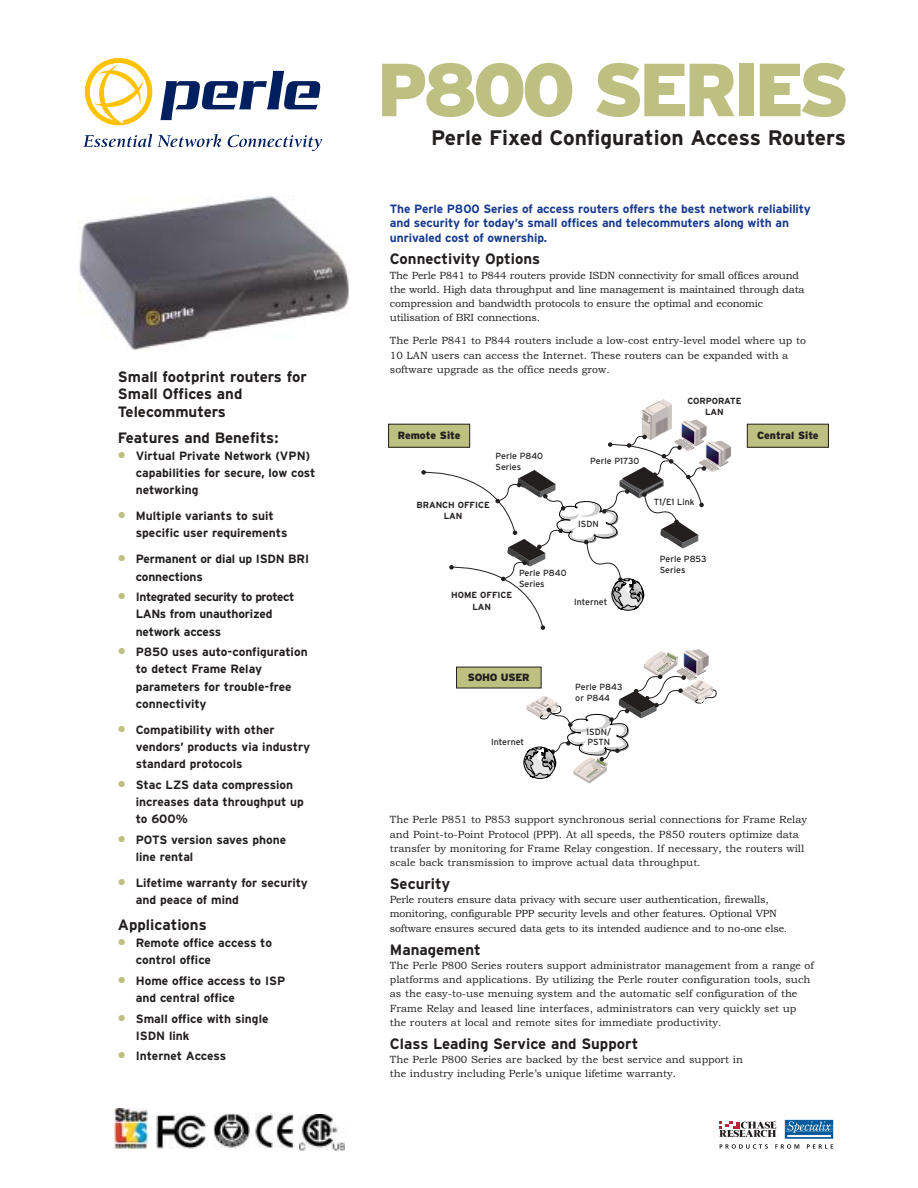
<style>
.page{position:relative;width:918px;height:1188px;background:#fff}
.page>*{position:absolute;margin:0;border:0;box-sizing:border-box;transform-origin:0 0}
.t1{font:900 75px "Interstate";letter-spacing:-.065em;color:#bdc080}
.t2{font:700 21px "Interstate";color:#231f1f}
.t3{font:700 15px/17.2px "Interstate";color:#231f1f}
.t4{font:700 12px/17.2px "Interstate";color:#231f1f}
.t5{font:700 12px/14.2px "Interstate";letter-spacing:-.005em;color:#173b8d}
.t6{font:700 12px/17.2px "Interstate";letter-spacing:-.035em;color:#231f1f}
.t7{font:10.5px/14.2px "Bookman Old Style";color:#231f1f}
.t8{font:10.5px/14.2px "Bookman Old Style";letter-spacing:-.02em;color:#231f1f}
.t9{font:900 10.5px "Interstate";color:#231f1f}
.t10{font:900 10.5px "Interstate";letter-spacing:-.02em;color:#231f1f}
.t11{font:8.85px/10.6px "Interstate";color:#231f1f}
.t12{font:700 8.85px/11.2px "Interstate";color:#231f1f;text-align:center}
.s1{font-weight:900;font-size:13.5px;color:#bdc080}
</style>
<div class="page">
<img style="left:78px;top:195px;width:271px;height:156px">
<img style="left:155px;top:1113px;width:52px;height:36px">
<img style="left:255px;top:1113px;width:38px;height:35px">
<img style="left:300px;top:1115px;width:45px;height:36px">
<img style="left:213px;top:1114px;width:36px;height:34px">
<img style="left:115px;top:1108px;width:33px;height:41px">
<svg style="left:161px;top:71px;width:160px;height:49px"></svg>
<svg style="left:85px;top:58px;width:67px;height:67px"></svg>
<svg style="left:83px;top:134px;width:138px;height:13px"></svg>
<svg style="left:227px;top:135px;width:95px;height:16px"></svg>
<svg style="left:719px;top:1120px;width:114px;height:29px"></svg>
<svg style="left:523px;top:649px;width:194px;height:135px"></svg>
<svg style="left:421px;top:399px;width:310px;height:231px"></svg>
<div style="left:457px;top:667px;width:84px;height:21px;background:#bdc080"></div>
<div style="left:747px;top:424px;width:81px;height:23px;background:#bdc080"></div>
<div style="left:747px;top:424px;width:82px;height:24px;border:1px solid #231f1f"></div>
<div style="left:389px;top:424px;width:81px;height:23px;background:#bdc080"></div>
<div style="left:388px;top:424px;width:82px;height:24px;border:1px solid #231f1f"></div>
<h3 class="t3" style="left:118px;top:369px;width:190px">Small footprint routers for<br>Small Offices and<br>Telecommuters</h3>
<h3 class="t3" style="left:118px;top:430px;width:162px">Features and Benefits:</h3>
<p class="t4" style="left:136px;top:448px;width:181px;text-indent:-18px"><span class="s1">•</span> Virtual Private Network (VPN) capabilities for secure, low cost networking</p>
<p class="t4" style="left:136px;top:508px;width:153px;text-indent:-18px"><span class="s1">•</span> Multiple variants to suit specific user requirements</p>
<p class="t4" style="left:136px;top:551px;width:175px;text-indent:-18px"><span class="s1">•</span> Permanent or dial up ISDN BRI connections</p>
<p class="t6" style="left:136px;top:589px;width:160px;text-indent:-18px"><span class="s1">•</span> Integrated security to protect<br>LANs from unauthorized network access</p>
<p class="t4" style="left:136px;top:644px;width:173px;text-indent:-18px"><span class="s1">•</span> P850 uses auto-configuration to detect Frame Relay parameters for trouble-free connectivity</p>
<p class="t4" style="left:136px;top:722px;width:176px;text-indent:-18px"><span class="s1">•</span> Compatibility with other vendors’ products via industry standard protocols</p>
<p class="t4" style="left:136px;top:777px;width:170px;text-indent:-18px"><span class="s1">•</span> Stac LZS data compression increases data throughput up to 600%</p>
<p class="t4" style="left:136px;top:832px;width:152px;text-indent:-18px"><span class="s1">•</span> POTS version saves phone line rental</p>
<p class="t4" style="left:136px;top:875px;width:174px;text-indent:-18px"><span class="s1">•</span> Lifetime warranty for security and peace of mind</p>
<h3 class="t3" style="left:118px;top:917px;width:90px">Applications</h3>
<p class="t4" style="left:136px;top:935px;width:138px;text-indent:-18px"><span class="s1">•</span> Remote office access to control office</p>
<p class="t4" style="left:136px;top:973px;width:151px;text-indent:-18px"><span class="s1">•</span> Home office access to ISP and central office</p>
<p class="t4" style="left:136px;top:1011px;width:134px;text-indent:-18px"><span class="s1">•</span> Small office with single<br>ISDN link</p>
<p class="t4" style="left:118px;top:1048px;width:110px"><span class="s1">•</span> Internet Access</p>
<h1 class="t1" style="left:377px;top:62px;width:474px">P800 SERIES</h1>
<h2 class="t2" style="left:431px;top:130px;width:416px">Perle Fixed Configuration Access Routers</h2>
<p class="t5" style="left:390px;top:203px;width:423px">The Perle P800 Series of access routers offers the best network reliability and security for today’s small offices and telecommuters along with an unrivaled cost of ownership.</p>
<h3 class="t3" style="left:390px;top:252px;width:152px">Connectivity Options</h3>
<p class="t8" style="left:390px;top:269px;width:416px">The Perle P841 to P844 routers provide ISDN connectivity for small offices around the world. High data throughput and line management is maintained through data compression and bandwidth protocols to ensure the optimal and economic utilisation of BRI connections.</p>
<p class="t7" style="left:390px;top:335px;width:418px">The Perle P841 to P844 routers include a low-cost entry-level model where up to<br>10 LAN users can access the Internet. These routers can be expanded with a software upgrade as the office needs grow.</p>
<p class="t12" style="left:687px;top:396px;width:56px">CORPORATE<br>LAN</p>
<p class="t9" style="left:398px;top:431px;width:64px">Remote Site</p>
<p class="t9" style="left:757px;top:431px;width:63px">Central Site</p>
<p class="t11" style="left:496px;top:452px;width:49px">Perle P840<br>Series</p>
<p class="t11" style="left:590px;top:457px;width:51px">Perle P1730</p>
<p class="t12" style="left:417px;top:500px;width:75px">BRANCH OFFICE<br>LAN</p>
<p class="t11" style="left:578px;top:520px;width:22px">ISDN</p>
<p class="t11" style="left:519px;top:569px;width:49px">Perle P840<br>Series</p>
<p class="t12" style="left:451px;top:590px;width:63px">HOME OFFICE<br>LAN</p>
<p class="t11" style="left:574px;top:598px;width:35px">Internet</p>
<p class="t11" style="left:654px;top:497px;width:42px">T1/E1 Link</p>
<p class="t11" style="left:660px;top:554px;width:48px">Perle P853<br>Series</p>
<p class="t10" style="left:468px;top:673px;width:63px">SOHO USER</p>
<p class="t11" style="left:575px;top:683px;width:49px">Perle P843 or P844</p>
<p class="t11" style="left:587px;top:727px;width:26px">ISDN/</p>
<p class="t11" style="left:491px;top:737px;width:35px">Internet</p>
<p class="t11" style="left:587px;top:738px;width:24px">PSTN</p>
<p class="t7" style="left:390px;top:814px;width:419px">The Perle P851 to P853 support synchronous serial connections for Frame Relay and Point-to-Point Protocol (PPP). At all speeds, the P850 routers optimize data transfer by monitoring for Frame Relay congestion. If necessary, the routers will scale back transmission to improve actual data throughput.</p>
<h3 class="t3" style="left:390px;top:876px;width:62px">Security</h3>
<p class="t8" style="left:390px;top:893px;width:399px">Perle routers ensure data privacy with secure user authentication, firewalls, monitoring, configurable PPP security levels and other features. Optional VPN software ensures secured data gets to its intended audience and to no-one else.</p>
<h3 class="t3" style="left:390px;top:942px;width:93px">Management</h3>
<p class="t7" style="left:390px;top:959px;width:425px">The Perle P800 Series routers support administrator management from a range of platforms and applications. By utilizing the Perle router configuration tools, such as the easy-to-use menuing system and the automatic self configuration of the Frame Relay and leased line interfaces, administrators can very quickly set up the routers at local and remote sites for immediate productivity.</p>
<h3 class="t3" style="left:390px;top:1036px;width:250px">Class Leading Service and Support</h3>
<p class="t7" style="left:390px;top:1053px;width:355px">The Perle P800 Series are backed by the best service and support in the industry including Perle’s unique lifetime warranty.</p>
</div>
